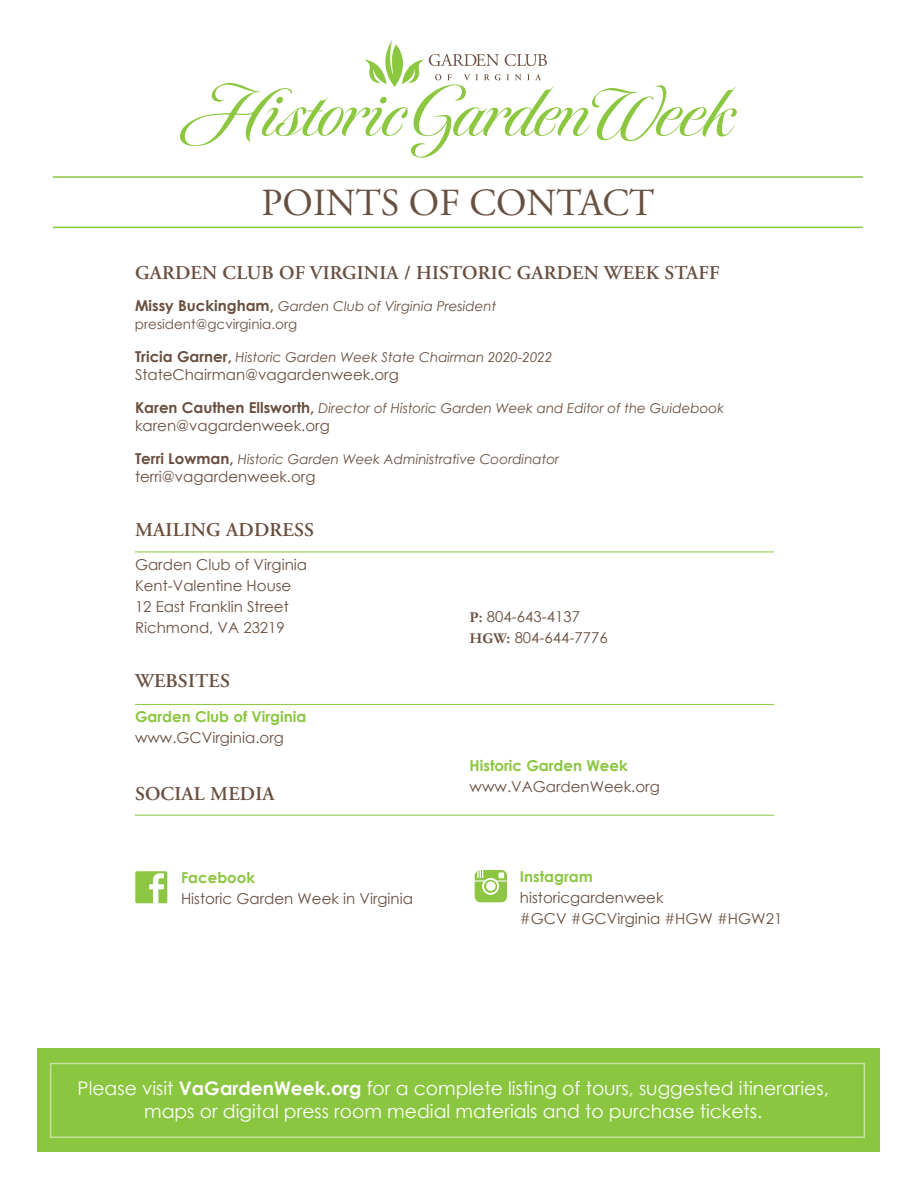
<style>
.page{position:relative;width:918px;height:1188px;background:#fff}
.page>*{position:absolute;margin:0;border:0;box-sizing:border-box;transform-origin:0 0}
.t1{font:38.25px "Adobe Garamond";color:#685041}
.t2{font:600 19.5px "Adobe Garamond";letter-spacing:.01em;color:#694f40}
.t3{font:18.75px/22.5px "Century Gothic";color:#fff;text-align:center}
.t4{font:15px/21px "Century Gothic";color:#694f40}
.t5{font:700 15px "Century Gothic";color:#8bc640}
.t6{font:italic 13.5px/18px "Century Gothic";color:#694f40}
.s1{font-weight:700;font-style:normal;font-size:15px}
.s2{font-style:normal}
.s3{font-family:"Garamond";font-weight:700}
.s4{font-weight:700}
</style>
<div class="page">
<svg style="left:180px;top:40px;width:557px;height:118px"></svg>
<hr style="left:53px;top:176px;width:810px;height:2px;background:#8bc640">
<hr style="left:53px;top:227px;width:810px;height:1px;background:#8bc640">
<div style="left:38px;top:1048px;width:842px;height:103px;background:#8bc640"></div>
<svg style="left:50px;top:1062px;width:815px;height:76px"></svg>
<hr style="left:135px;top:552px;width:639px;height:1px;background:#8bc640">
<hr style="left:135px;top:704px;width:639px;height:1px;background:#8bc640">
<hr style="left:135px;top:815px;width:639px;height:1px;background:#8bc640">
<div style="left:135px;top:871px;width:32px;height:32px;background:#8dc642;border-radius:2px"></div>
<svg style="left:149px;top:873px;width:15px;height:31px"></svg>
<svg style="left:475px;top:870px;width:32px;height:32px"></svg>
<h1 class="t1" style="left:262px;top:183px;width:394px">POINTS OF CONTACT</h1>
<h2 class="t2" style="left:135px;top:262px;width:586px">GARDEN CLUB OF VIRGINIA / HISTORIC GARDEN WEEK STAFF</h2>
<p class="t6" style="left:135px;top:297px;width:363px"><span class="s1">Missy Buckingham,</span> Garden Club of Virginia President <span class="s2">president@gcvirginia.org</span></p>
<p class="t6" style="left:135px;top:348px;width:419px"><span class="s1">Tricia Garner,</span> Historic Garden Week State Chairman 2020-2022</p>
<p class="t4" style="left:135px;top:364px;width:265px">StateChairman@vagardenweek.org</p>
<p class="t6" style="left:135px;top:399px;width:591px"><span class="s1">Karen Cauthen Ellsworth,</span> Director of Historic Garden Week and Editor of the Guidebook</p>
<p class="t4" style="left:135px;top:415px;width:196px">karen@vagardenweek.org</p>
<p class="t6" style="left:135px;top:450px;width:426px"><span class="s1">Terri Lowman,</span> Historic Garden Week Administrative Coordinator</p>
<p class="t4" style="left:135px;top:466px;width:182px">terri@vagardenweek.org</p>
<h2 class="t2" style="left:135px;top:519px;width:180px">MAILING ADDRESS</h2>
<p class="t4" style="left:135px;top:554px;width:174px">Garden Club of Virginia<br>Kent-Valentine House<br>12 East Franklin Street<br>Richmond, VA 23219</p>
<h2 class="t2" style="left:135px;top:670px;width:96px">WEBSITES</h2>
<p class="t5" style="left:135px;top:707px;width:173px">Garden Club of Virginia</p>
<p class="t4" style="left:135px;top:727px;width:150px">www.GCVirginia.org</p>
<p class="t4" style="left:470px;top:605px;width:140px"><span class="s3">P:</span> 804-643-4137<br><span class="s3">HGW:</span> 804-644-7776</p>
<h2 class="t2" style="left:135px;top:783px;width:141px">SOCIAL MEDIA</h2>
<p class="t5" style="left:181px;top:868px;width:76px">Facebook</p>
<p class="t4" style="left:181px;top:888px;width:233px">Historic Garden Week in Virginia</p>
<p class="t5" style="left:470px;top:756px;width:160px">Historic Garden Week</p>
<p class="t4" style="left:470px;top:776px;width:192px">www.VAGardenWeek.org</p>
<p class="t5" style="left:520px;top:868px;width:74px">Instagram</p>
<p class="t4" style="left:520px;top:887px;width:264px">historicgardenweek<br>#GCV #GCVirginia #HGW #HGW21</p>
<p class="t3" style="left:78px;top:1077px;width:753px">Please visit <span class="s4">VaGardenWeek.org</span> for a complete listing of tours, suggested itineraries, maps or digital press room medial materials and to purchase tickets.</p>
</div>
